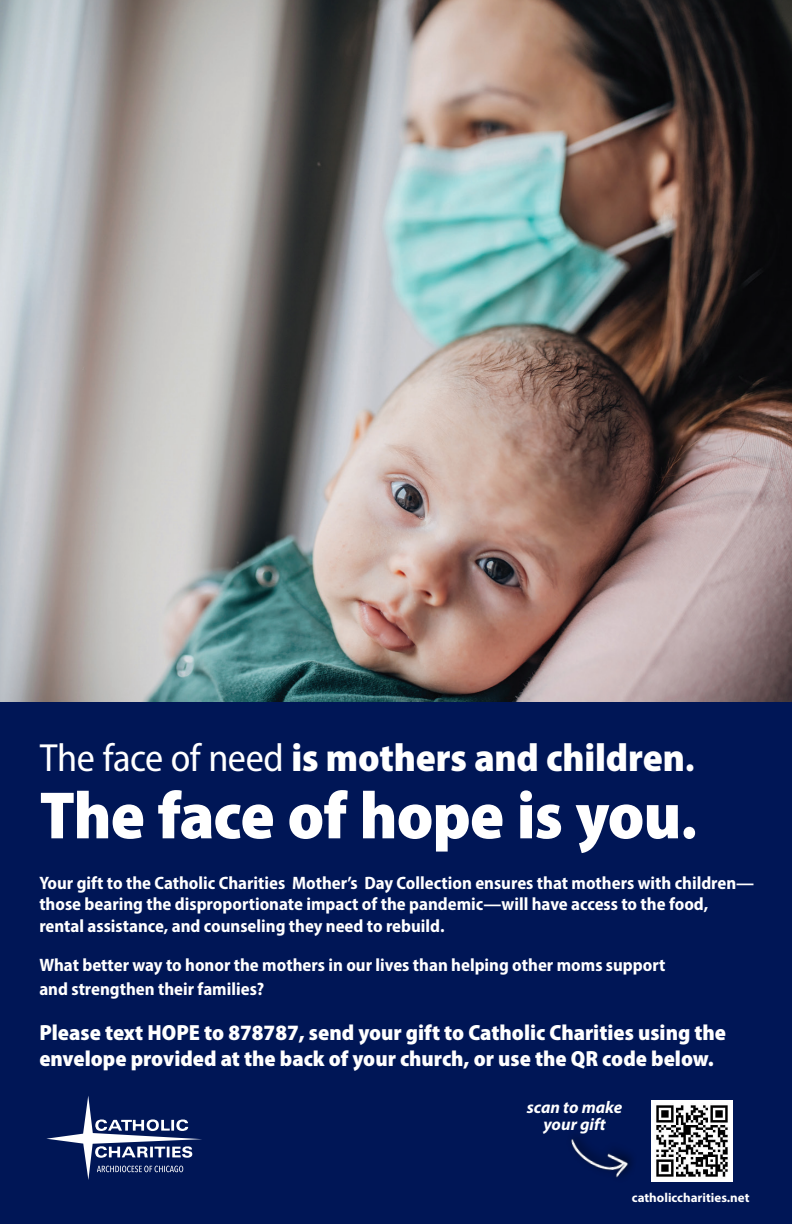
<style>
.page{position:relative;width:792px;height:1224px;background:#fff}
.page>*{position:absolute;margin:0;border:0;box-sizing:border-box;transform-origin:0 0}
.t1{font:900 semi-condensed 67.5px "Myriad Pro";letter-spacing:-.015em;color:#fff}
.t2{font:900 semi-condensed 39.4px "Myriad Pro";letter-spacing:-.005em;color:#fff}
.t3{font:900 semi-condensed 22px/26.4px "Myriad Pro";color:#fff}
.t4{font:700 semi-condensed 18px/21.6px "Myriad Pro";color:#fff}
.t5{font:italic 700 17px/17px "Myriad Pro";color:#fff;text-align:center}
.t6{font:700 13px "Myriad Pro";color:#fff}
.s1{font-weight:400}
.s2{font-weight:700}
</style>
<div class="page">
<div style="left:0;top:702px;width:792px;height:522px;background:#001656"></div>
<svg style="left:46px;top:1096px;width:156px;height:84px"></svg>
<img style="left:0;top:0;width:792px;height:702px">
<img style="left:651px;top:1100px;width:82px;height:82px">
<img style="left:571px;top:1138px;width:61px;height:40px">
<p class="t2" style="left:40px;top:732px;width:656px"><span class="s1">The face of need</span> is mothers and children<span class="s2">.</span></p>
<p class="t1" style="left:40px;top:771px;width:659px">The face of hope is you<span class="s2">.</span></p>
<p class="t4" style="left:39px;top:871px;width:716px">Your gift to the Catholic Charities Mother’s Day Collection ensures that mothers with children— those bearing the disproportionate impact of the pandemic—will have access to the food, rental assistance, and counseling they need to rebuild.</p>
<p class="t4" style="left:39px;top:953px;width:628px;line-height:24px">What better way to honor the mothers in our lives than helping other moms support and strengthen their families?</p>
<p class="t3" style="left:39px;top:1018px;width:688px">Please text HOPE to 878787, send your gift to Catholic Charities using the envelope provided at the back of your church, or use the QR code below.</p>
<p class="t5" style="left:527px;top:1099px;width:97px">scan to make your gift</p>
<p class="t6" style="left:632px;top:1189px;width:119px">catholiccharities.net</p>
</div>
